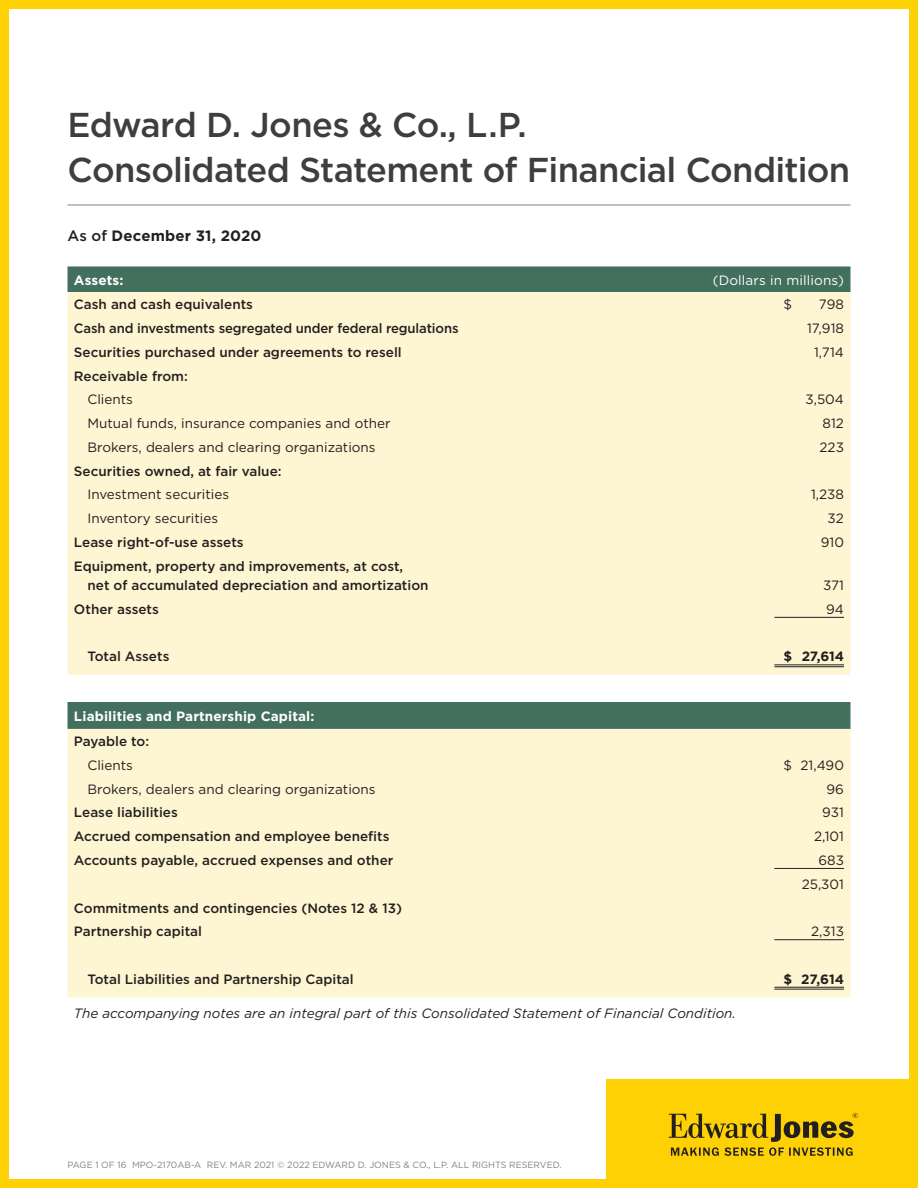
<style>
.page{position:relative;width:918px;height:1188px;background:#fff}
.page>*{position:absolute;margin:0;border:0;box-sizing:border-box;transform-origin:0 0}
.t1{font:500 34.5px/45px "Gotham";letter-spacing:-.02em;color:#3e3e3f}
.t2{font:700 15px "Gotham";letter-spacing:.01em;color:#231f20}
.t3{font:500 13.5px/19.5px "Gotham";color:#231f20}
.t4{font:13.5px/23.7px "Gotham";color:#231f20;text-align:right}
.t5{font:italic 13.5px "Gotham";color:#231f20}
.t6{font:700 13.5px "Gotham";letter-spacing:.01em;color:#fff}
.t7{font:13.5px "Gotham";letter-spacing:.01em;color:#fff}
.t8{font:700 13.5px "Gotham";letter-spacing:-.01em;color:#231f20}
.t9{font:9px "Gotham";color:#808285}
.s1{font-weight:500}
</style>
<div class="page">
<div style="left:0;top:0;width:918px;height:1188px;border:9px solid #fed105"></div>
<div style="left:606px;top:1079px;width:312px;height:109px;background:#fed105"></div>
<svg style="left:669px;top:1113px;width:189px;height:43px"></svg>
<hr style="left:68px;top:205px;width:782px;height:1px;background:#808285">
<div style="left:68px;top:266px;width:782px;height:26px;background:#436f5e"></div>
<div style="left:68px;top:292px;width:782px;height:705px;background:#fef5d2"></div>
<div style="left:68px;top:675px;width:782px;height:27px;background:#fff"></div>
<hr style="left:774px;top:617px;width:70px;height:1px;background:#231f20">
<hr style="left:774px;top:665px;width:70px;height:1px;background:#231f20">
<hr style="left:774px;top:666px;width:70px;height:1px;background:#231f20">
<hr style="left:774px;top:868px;width:70px;height:1px;background:#231f20">
<hr style="left:774px;top:939px;width:70px;height:1px;background:#231f20">
<hr style="left:774px;top:987px;width:70px;height:1px;background:#231f20">
<hr style="left:774px;top:989px;width:70px;height:1px;background:#231f20">
<h1 class="t1" style="left:68px;top:102px;width:784px">Edward D. Jones &amp; Co., L.P.<br>Consolidated Statement of Financial Condition</h1>
<p class="t2" style="left:68px;top:226px;width:196px"><span class="s1">As of</span> December 31, 2020</p>
<p class="t6" style="left:74px;top:271px;width:51px">Assets:</p>
<p class="t7" style="left:713px;top:271px;width:133px">(Dollars in millions)</p>
<p class="t3" style="left:74px;top:295px;width:181px">Cash and cash equivalents</p>
<p class="t4" style="left:783px;top:292px;width:10px">$</p>
<p class="t4" style="left:819px;top:292px;width:27px">798</p>
<p class="t3" style="left:74px;top:318px;width:386px">Cash and investments segregated under federal regulations</p>
<p class="t4" style="left:807px;top:316px;width:38px">17,918</p>
<p class="t3" style="left:74px;top:342px;width:329px">Securities purchased under agreements to resell</p>
<p class="t4" style="left:814px;top:340px;width:31px">1,714</p>
<p class="t3" style="left:74px;top:366px;width:115px">Receivable from:</p>
<p class="t4" style="left:87px;top:387px;width:47px">Clients</p>
<p class="t4" style="left:805px;top:387px;width:40px">3,504</p>
<p class="t4" style="left:87px;top:411px;width:305px">Mutual funds, insurance companies and other</p>
<p class="t4" style="left:823px;top:411px;width:23px">812</p>
<p class="t4" style="left:87px;top:435px;width:290px">Brokers, dealers and clearing organizations</p>
<p class="t4" style="left:820px;top:435px;width:26px">223</p>
<p class="t3" style="left:74px;top:461px;width:209px">Securities owned, at fair value:</p>
<p class="t4" style="left:87px;top:482px;width:143px">Investment securities</p>
<p class="t4" style="left:811px;top:482px;width:35px">1,238</p>
<p class="t4" style="left:87px;top:506px;width:132px">Inventory securities</p>
<p class="t4" style="left:828px;top:506px;width:18px">32</p>
<p class="t3" style="left:74px;top:532px;width:171px">Lease right-of-use assets</p>
<p class="t4" style="left:821px;top:530px;width:25px">910</p>
<p class="t3" style="left:87px;top:556px;width:343px;text-indent:-14px">Equipment, property and improvements, at cost, net of accumulated depreciation and amortization</p>
<p class="t4" style="left:823px;top:573px;width:22px">371</p>
<p class="t3" style="left:74px;top:599px;width:86px">Other assets</p>
<p class="t4" style="left:826px;top:597px;width:19px">94</p>
<p class="t3" style="left:87px;top:647px;width:83px">Total Assets</p>
<p class="t8" style="left:783px;top:648px;width:62px">$ 27,614</p>
<p class="t6" style="left:74px;top:707px;width:242px">Liabilities and Partnership Capital:</p>
<p class="t3" style="left:74px;top:732px;width:77px">Payable to:</p>
<p class="t4" style="left:87px;top:753px;width:47px">Clients</p>
<p class="t4" style="left:783px;top:753px;width:62px">$ 21,490</p>
<p class="t4" style="left:87px;top:777px;width:290px">Brokers, dealers and clearing organizations</p>
<p class="t4" style="left:827px;top:777px;width:19px">96</p>
<p class="t3" style="left:74px;top:803px;width:105px">Lease liabilities</p>
<p class="t4" style="left:822px;top:801px;width:23px">931</p>
<p class="t3" style="left:74px;top:827px;width:317px">Accrued compensation and employee benefits</p>
<p class="t4" style="left:814px;top:824px;width:31px">2,101</p>
<p class="t3" style="left:74px;top:850px;width:321px">Accounts payable, accrued expenses and other</p>
<p class="t4" style="left:802px;top:848px;width:44px">683<br>25,301</p>
<p class="t3" style="left:74px;top:896px;width:330px;line-height:23.7px">Commitments and contingencies (Notes 12 &amp; 13)<br>Partnership capital</p>
<p class="t4" style="left:811px;top:919px;width:34px">2,313</p>
<p class="t3" style="left:87px;top:969px;width:268px">Total Liabilities and Partnership Capital</p>
<p class="t8" style="left:783px;top:970px;width:62px">$ 27,614</p>
<p class="t5" style="left:74px;top:1004px;width:664px">The accompanying notes are an integral part of this Consolidated Statement of Financial Condition.</p>
<p class="t9" style="left:68px;top:1159px;width:496px">PAGE 1 OF 16 MPO-2170AB-A REV. MAR 2021 © 2022 EDWARD D. JONES &amp; CO., L.P. ALL RIGHTS RESERVED.</p>
</div>
